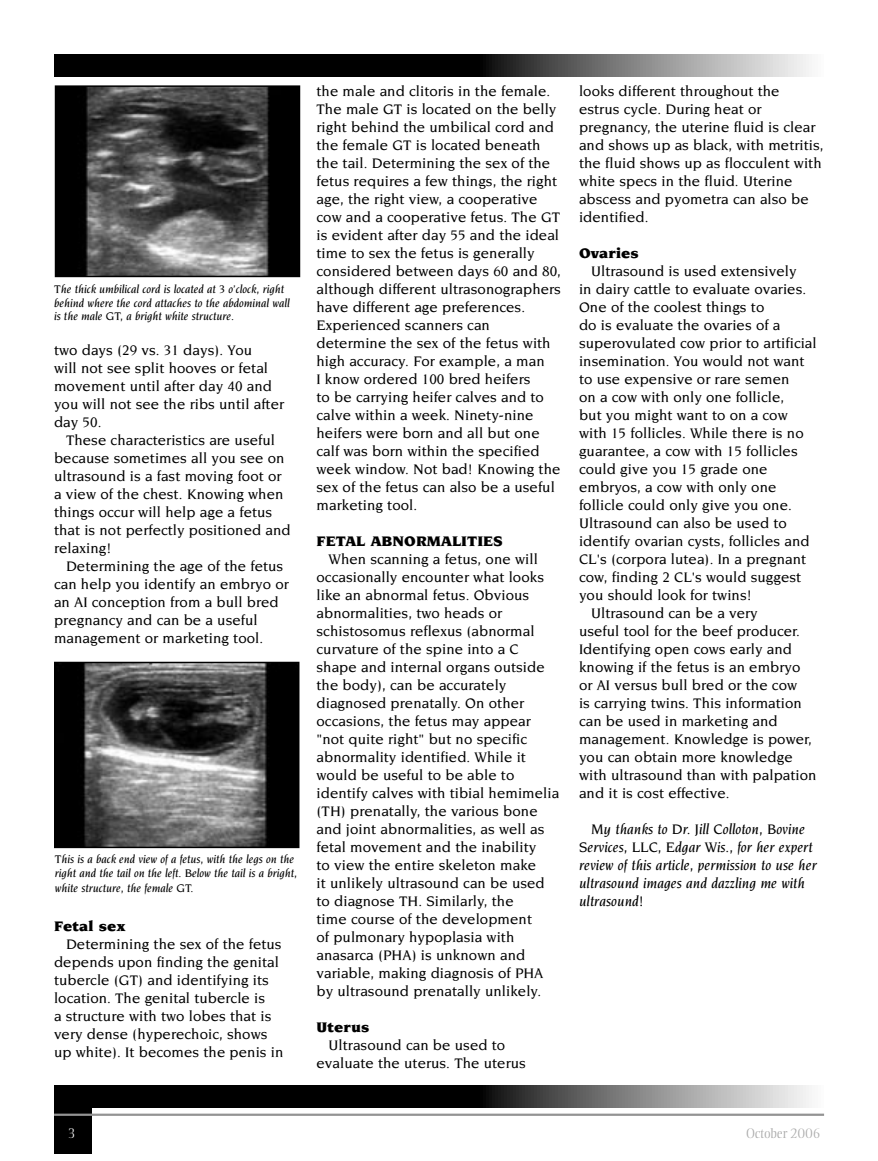
<style>
.page{position:relative;width:878px;height:1161px;background:#fff}
.page>*{position:absolute;margin:0;border:0;box-sizing:border-box;transform-origin:0 0}
.t1{font:500 15px/18px "Novarese";letter-spacing:.005em;color:#000}
.t2{font:italic 500 15px/18px "Novarese";letter-spacing:.005em;color:#000}
.t3{font:900 15px "Novarese";letter-spacing:.005em;color:#000}
.t4{font:300 13.5px "Ellington";color:#aaa}
.t5{font:300 13.5px "Ellington";color:#fff}
.t6{font:italic 500 12px/13.5px "Novarese";color:#000}
</style>
<div class="page">
<img style="left:58px;top:88px;width:239px;height:186px">
<div style="left:55px;top:85px;width:245px;height:192px;border:2px solid #000"></div>
<img style="left:57px;top:665px;width:239px;height:180px">
<div style="left:54px;top:662px;width:245px;height:186px;border:2px solid #000"></div>
<svg style="left:54px;top:1086px;width:755px;height:21px;background:#3b3b3b"></svg>
<svg style="left:54px;top:55px;width:755px;height:21px;background:#3b3b3b"></svg>
<div style="left:54px;top:1107px;width:37px;height:46px;background:#000"></div>
<hr style="left:54px;top:1114px;width:770px;height:2px;background:#939393">
<p class="t6" style="left:54px;top:282px;width:237px">The thick umbilical cord is located at 3 o’clock, right behind where the cord attaches to the abdominal wall is the male GT, a bright white structure.</p>
<p class="t1" style="left:54px;top:342px;width:231px">two days (29 vs. 31 days). You<br>will not see split hooves or fetal movement until after day 40 and you will not see the ribs until after day 50.</p>
<p class="t1" style="left:54px;top:432px;width:238px;text-indent:12px">These characteristics are useful because sometimes all you see on ultrasound is a fast moving foot or a view of the chest. Knowing when things occur will help age a fetus that is not perfectly positioned and relaxing!</p>
<p class="t1" style="left:54px;top:558px;width:236px;text-indent:12px">Determining the age of the fetus can help you identify an embryo or an AI conception from a bull bred pregnancy and can be a useful management or marketing tool.</p>
<p class="t6" style="left:55px;top:853px;width:244px">This is a back end view of a fetus, with the legs on the right and the tail on the left. Below the tail is a bright,</p>
<p class="t6" style="left:55px;top:881px;width:140px">white structure, the female GT.</p>
<p class="t3" style="left:54px;top:918px;width:73px">Fetal sex</p>
<p class="t1" style="left:54px;top:936px;width:231px;text-indent:12px">Determining the sex of the fetus depends upon finding the genital tubercle (GT) and identifying its location. The genital tubercle is<br>a structure with two lobes that is very dense (hyperechoic, shows up white). It becomes the penis in</p>
<p class="t1" style="left:316px;top:82px;width:246px">the male and clitoris in the female.<br>The male GT is located on the belly right behind the umbilical cord and the female GT is located beneath the tail. Determining the sex of the fetus requires a few things, the right age, the right view, a cooperative cow and a cooperative fetus. The GT is evident after day 55 and the ideal time to sex the fetus is generally considered between days 60 and 80, although different ultrasonographers have different age preferences.<br>Experienced scanners can determine the sex of the fetus with high accuracy. For example, a man<br>I know ordered 100 bred heifers<br>to be carrying heifer calves and to calve within a week. Ninety-nine heifers were born and all but one calf was born within the specified week window. Not bad! Knowing the sex of the fetus can also be a useful marketing tool.</p>
<p class="t3" style="left:316px;top:533px;width:187px">FETAL ABNORMALITIES</p>
<p class="t1" style="left:316px;top:550px;width:244px;text-indent:12px">When scanning a fetus, one will occasionally encounter what looks like an abnormal fetus. Obvious abnormalities, two heads or schistosomus reflexus (abnormal curvature of the spine into a C shape and internal organs outside the body), can be accurately diagnosed prenatally. On other occasions, the fetus may appear "not quite right" but no specific abnormality identified. While it would be useful to be able to identify calves with tibial hemimelia (TH) prenatally, the various bone and joint abnormalities, as well as fetal movement and the inability<br>to view the entire skeleton make<br>it unlikely ultrasound can be used to diagnose TH. Similarly, the<br>time course of the development<br>of pulmonary hypoplasia with anasarca (PHA) is unknown and variable, making diagnosis of PHA by ultrasound prenatally unlikely.</p>
<p class="t3" style="left:316px;top:1019px;width:54px">Uterus</p>
<p class="t1" style="left:316px;top:1036px;width:211px;text-align:center">Ultrasound can be used to evaluate the uterus. The uterus</p>
<p class="t1" style="left:579px;top:82px;width:246px">looks different throughout the estrus cycle. During heat or pregnancy, the uterine fluid is clear and shows up as black, with metritis, the fluid shows up as flocculent with white specs in the fluid. Uterine abscess and pyometra can also be identified.</p>
<p class="t3" style="left:579px;top:245px;width:61px">Ovaries</p>
<p class="t1" style="left:579px;top:262px;width:239px;text-indent:12px">Ultrasound is used extensively<br>in dairy cattle to evaluate ovaries.<br>One of the coolest things to<br>do is evaluate the ovaries of a superovulated cow prior to artificial insemination. You would not want to use expensive or rare semen<br>on a cow with only one follicle,<br>but you might want to on a cow with 15 follicles. While there is no guarantee, a cow with 15 follicles could give you 15 grade one embryos, a cow with only one follicle could only give you one.<br>Ultrasound can also be used to identify ovarian cysts, follicles and<br>CL's (corpora lutea). In a pregnant cow, finding 2 CL's would suggest you should look for twins!</p>
<p class="t1" style="left:579px;top:604px;width:239px;text-indent:12px">Ultrasound can be a very<br>useful tool for the beef producer.<br>Identifying open cows early and knowing if the fetus is an embryo or AI versus bull bred or the cow<br>is carrying twins. This information can be used in marketing and management. Knowledge is power, you can obtain more knowledge with ultrasound than with palpation and it is cost effective.</p>
<p class="t2" style="left:579px;top:821px;width:239px;text-indent:12px">My thanks to Dr. Jill Colloton, Bovine Services, LLC, Edgar Wis., for her expert review of this article, permission to use her ultrasound images and dazzling me with ultrasound!</p>
<p class="t5" style="left:68px;top:1125px;width:9px">3</p>
<p class="t4" style="left:746px;top:1125px;width:76px">October 2006</p>
</div>
